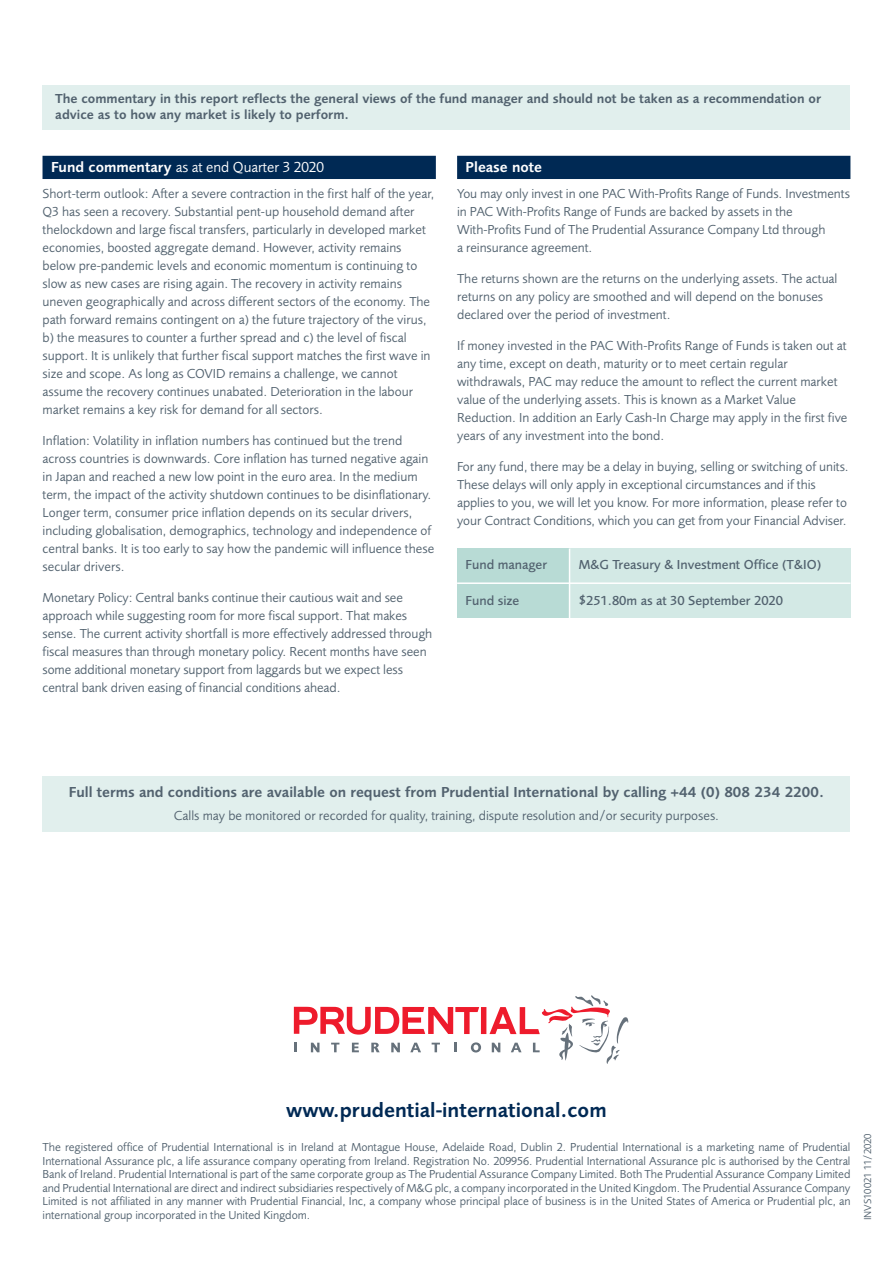
<style>
.page{position:relative;width:893px;height:1263px;background:#fff}
.page>*{position:absolute;margin:0;border:0;box-sizing:border-box;transform-origin:0 0}
.t1{font:600 21px "Pru Sans";color:#002954}
.t2{font:600 15px "Pru Sans";color:#52626f}
.t3{font:15px "Pru Sans";color:#fff}
.t4{font:600 15px "Pru Sans";color:#fff}
.t5{font:13.5px/18px "Pru Sans";color:#52626f}
.t6{font:600 13.5px/16.5px "Pru Sans";color:#52626f}
.t7{font:500 13.5px "Pru Sans";color:#52626f}
.t8{font:12px/13.5px "Pru Sans";letter-spacing:-.005em;color:#52626f;text-align:justify}
.t9{font:10.5px "Pru Sans";color:#52626f}
.s1{font-weight:600}
</style>
<div class="page">
<div style="left:43px;top:156px;width:393px;height:23px;background:#002954"></div>
<div style="left:457px;top:156px;width:393px;height:23px;background:#002954"></div>
<div style="left:43px;top:85px;width:807px;height:45px;background:#e1efed"></div>
<div style="left:43px;top:777px;width:807px;height:55px;background:#e1efed"></div>
<div style="left:457px;top:548px;width:113px;height:35px;background:#b8dbd5"></div>
<div style="left:570px;top:548px;width:280px;height:35px;background:#d3e9e5"></div>
<div style="left:457px;top:583px;width:113px;height:35px;background:#b8dbd5"></div>
<div style="left:570px;top:583px;width:280px;height:35px;background:#d3e9e5"></div>
<hr style="left:569px;top:548px;width:1px;height:70px;background:#fff">
<hr style="left:457px;top:582px;width:393px;height:2px;background:#fff">
<div style="left:481px;top:1007px;width:5px;height:27px;background:#ee1b2c"></div>
<svg style="left:294px;top:1007px;width:185px;height:27px"></svg>
<svg style="left:294px;top:1043px;width:2px;height:9px"></svg>
<svg style="left:311px;top:1043px;width:8px;height:9px"></svg>
<svg style="left:331px;top:1043px;width:8px;height:9px"></svg>
<svg style="left:352px;top:1043px;width:7px;height:9px"></svg>
<svg style="left:371px;top:1043px;width:9px;height:9px"></svg>
<svg style="left:391px;top:1043px;width:9px;height:9px"></svg>
<svg style="left:410px;top:1043px;width:11px;height:9px"></svg>
<svg style="left:432px;top:1043px;width:8px;height:9px"></svg>
<svg style="left:455px;top:1043px;width:2px;height:9px"></svg>
<svg style="left:471px;top:1042px;width:10px;height:10px"></svg>
<svg style="left:489px;top:995px;width:139px;height:69px"></svg>
<p class="t6" style="left:55px;top:91px;width:767px">The commentary in this report reflects the general views of the fund manager and should not be taken as a recommendation or advice as to how any market is likely to perform.</p>
<p class="t3" style="left:51px;top:161px;width:274px"><span class="s1">Fund commentary</span> as at end Quarter 3 2020</p>
<p class="t5" style="left:43px;top:186px;width:393px">Short-term outlook: After a severe contraction in the first half of the year, Q3 has seen a recovery. Substantial pent-up household demand after thelockdown and large fiscal transfers, particularly in developed market economies, boosted aggregate demand. However, activity remains below pre-pandemic levels and economic momentum is continuing to slow as new cases are rising again. The recovery in activity remains uneven geographically and across different sectors of the economy. The path forward remains contingent on a) the future trajectory of the virus, b) the measures to counter a further spread and c) the level of fiscal support. It is unlikely that further fiscal support matches the first wave in size and scope. As long as COVID remains a challenge, we cannot assume the recovery continues unabated. Deterioration in the labour market remains a key risk for demand for all sectors.</p>
<p class="t5" style="left:43px;top:433px;width:393px">Inflation: Volatility in inflation numbers has continued but the trend across countries is downwards. Core inflation has turned negative again in Japan and reached a new low point in the euro area. In the medium term, the impact of the activity shutdown continues to be disinflationary.<br>Longer term, consumer price inflation depends on its secular drivers, including globalisation, demographics, technology and independence of central banks. It is too early to say how the pandemic will influence these secular drivers.</p>
<p class="t5" style="left:43px;top:590px;width:391px">Monetary Policy: Central banks continue their cautious wait and see approach while suggesting room for more fiscal support. That makes sense. The current activity shortfall is more effectively addressed through fiscal measures than through monetary policy. Recent months have seen some additional monetary support from laggards but we expect less central bank driven easing of financial conditions ahead.</p>
<p class="t4" style="left:466px;top:161px;width:78px">Please note</p>
<p class="t5" style="left:457px;top:186px;width:394px">You may only invest in one PAC With-Profits Range of Funds. Investments in PAC With-Profits Range of Funds are backed by assets in the With-Profits Fund of The Prudential Assurance Company Ltd through<br>a reinsurance agreement.</p>
<p class="t5" style="left:457px;top:271px;width:382px">The returns shown are the returns on the underlying assets. The actual returns on any policy are smoothed and will depend on the bonuses declared over the period of investment.</p>
<p class="t5" style="left:457px;top:338px;width:392px">If money invested in the PAC With-Profits Range of Funds is taken out at any time, except on death, maturity or to meet certain regular withdrawals, PAC may reduce the amount to reflect the current market value of the underlying assets. This is known as a Market Value Reduction. In addition an Early Cash-In Charge may apply in the first five years of any investment into the bond.</p>
<p class="t5" style="left:457px;top:458px;width:393px">For any fund, there may be a delay in buying, selling or switching of units.<br>These delays will only apply in exceptional circumstances and if this applies to you, we will let you know. For more information, please refer to your Contract Conditions, which you can get from your Financial Adviser.</p>
<p class="t7" style="left:466px;top:559px;width:83px">Fund manager</p>
<p class="t7" style="left:579px;top:559px;width:244px">M&amp;G Treasury &amp; Investment Office (T&amp;IO)</p>
<p class="t7" style="left:466px;top:595px;width:55px">Fund size</p>
<p class="t7" style="left:579px;top:595px;width:206px">$251.80m as at 30 September 2020</p>
<p class="t2" style="left:69px;top:786px;width:757px">Full terms and conditions are available on request from Prudential International by calling +44 (0) 808 234 2200.</p>
<p class="t5" style="left:174px;top:807px;width:547px">Calls may be monitored or recorded for quality, training, dispute resolution and/or security purposes.</p>
<h1 class="t1" style="left:286px;top:1102px;width:322px">www.prudential-international.com</h1>
<p class="t8" style="left:43px;top:1142px;width:809px">The registered office of Prudential International is in Ireland at Montague House, Adelaide Road, Dublin 2. Prudential International is a marketing name of Prudential International Assurance plc, a life assurance company operating from Ireland. Registration No. 209956. Prudential International Assurance plc is authorised by the Central Bank of Ireland. Prudential International is part of the same corporate group as The Prudential Assurance Company Limited. Both The Prudential Assurance Company Limited and Prudential International are direct and indirect subsidiaries respectively of M&amp;G plc, a company incorporated in the United Kingdom. The Prudential Assurance Company Limited is not affiliated in any manner with Prudential Financial, Inc, a company whose principal place of business is in the United States of America or Prudential plc, an international group incorporated in the United Kingdom.</p>
<p class="t9" style="left:864px;top:1220px;width:89px;rotate:-90deg">INVS10021 11/2020</p>
</div>
